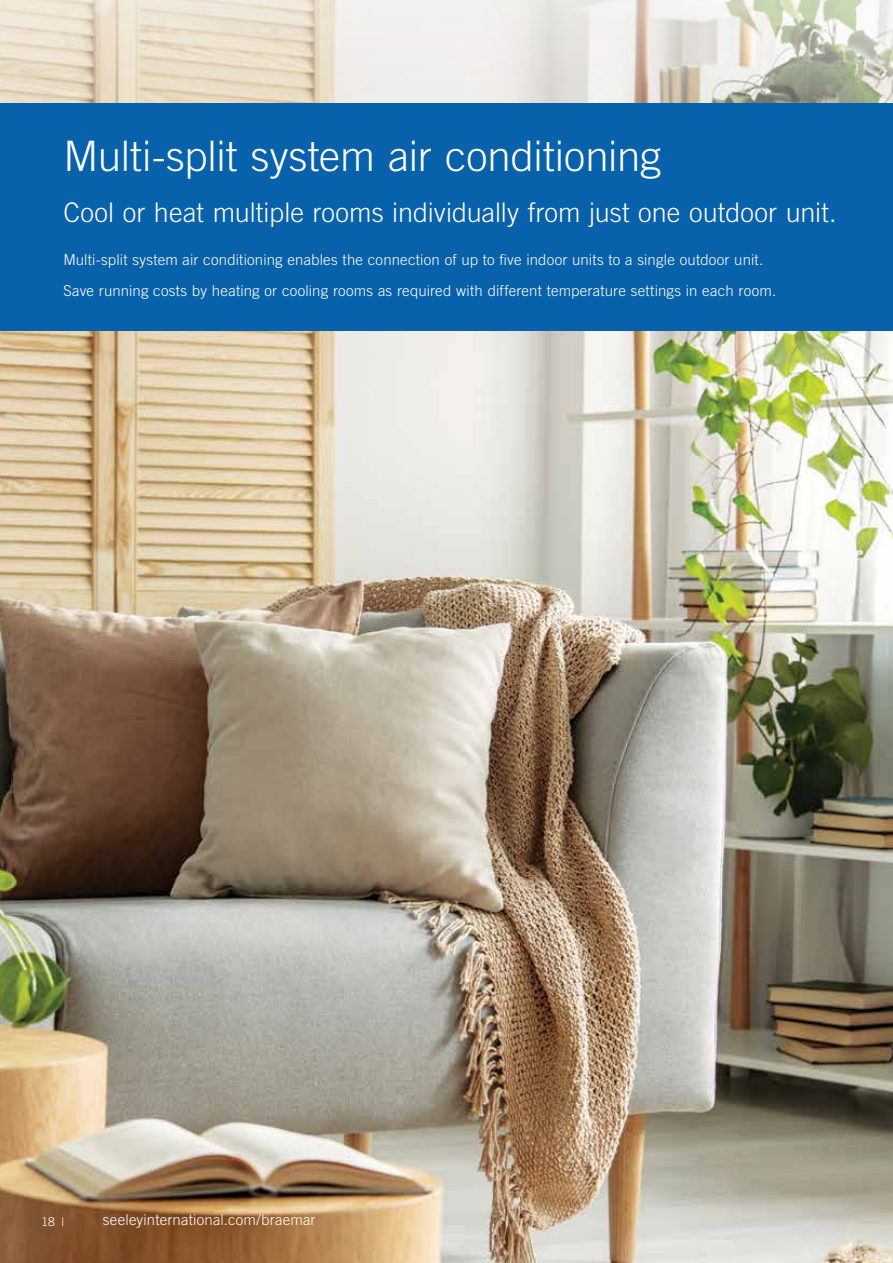
<style>
.page{position:relative;width:893px;height:1263px;background:#fff}
.page>*{position:absolute;margin:0;border:0;box-sizing:border-box;transform-origin:0 0}
.t1{font:300 42px "Trade Gothic LT Std";color:#fff}
.t2{font:300 27px "Trade Gothic LT Std";letter-spacing:.005em;color:#fff}
.t3{font:300 15px/31px "Trade Gothic LT Std";letter-spacing:.015em;color:#fff}
.t4{font:300 12px "Trade Gothic LT Std";color:#fff}
</style>
<div class="page">
<img style="left:0;top:0;width:893px;height:1263px">
<div style="left:0;top:103px;width:893px;height:227px;background:#0862ab"></div>
<h1 class="t1" style="left:63px;top:131px;width:599px">Multi-split system air conditioning</h1>
<h2 class="t2" style="left:63px;top:196px;width:775px">Cool or heat multiple rooms individually from just one outdoor unit.</h2>
<p class="t3" style="left:63px;top:244px;width:714px">Multi-split system air conditioning enables the connection of up to five indoor units to a single outdoor unit.<br>Save running costs by heating or cooling rooms as required with different temperature settings in each room.</p>
<p class="t4" style="left:41px;top:1214px;width:24px">18 |</p>
<p class="t3" style="left:103px;top:1204px;width:214px">seeleyinternational.com/braemar</p>
</div>
